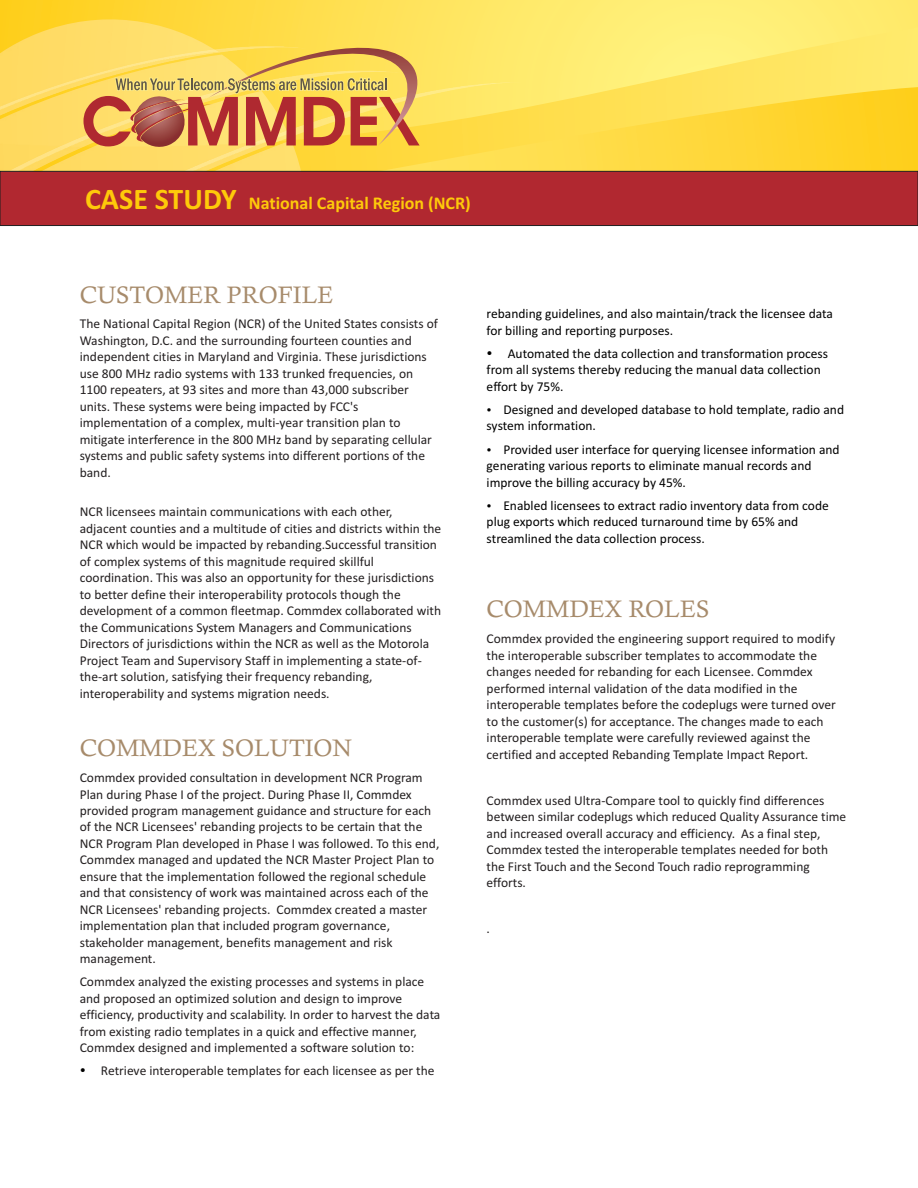
<style>
.page{position:relative;width:918px;height:1188px;background:#fff}
.page>*{position:absolute;margin:0;border:0;box-sizing:border-box;transform-origin:0 0}
.t1{font:24px "Calisto";color:#a78b6b}
.t2{font:700 18px "Calibri";color:#feca0a}
.t3{font:13.5px/16.5px "Calibri";color:#231f20}
.t4{font:13.5px/16.5px "Calibri";color:#000}
.s1{font-size:30px}
</style>
<div class="page">
<svg style="left:0;top:0;width:918px;height:166px;background:#fee357"></svg>
<img style="left:0;top:9px;width:332px;height:16px">
<img style="left:0;top:25px;width:522px;height:146px">
<svg style="left:83px;top:39px;width:339px;height:110px;background:#e3ad55"></svg>
<div style="left:0;top:171px;width:918px;height:55px;background:#b12830"></div>
<h2 class="t2" style="left:85px;top:195px;width:387px"><span class="s1">CASE STUDY</span> National Capital Region (NCR)</h2>
<h1 class="t1" style="left:80px;top:286px;width:255px">CUSTOMER PROFILE</h1>
<p class="t3" style="left:80px;top:317px;width:360px">The National Capital Region (NCR) of the United States consists of Washington, D.C. and the surrounding fourteen counties and independent cities in Maryland and Virginia. These jurisdictions use 800 MHz radio systems with 133 trunked frequencies, on 1100 repeaters, at 93 sites and more than 43,000 subscriber units. These systems were being impacted by FCC's implementation of a complex, multi-year transition plan to mitigate interference in the 800 MHz band by separating cellular systems and public safety systems into different portions of the band.</p>
<p class="t3" style="left:80px;top:505px;width:363px">NCR licensees maintain communications with each other, adjacent counties and a multitude of cities and districts within the NCR which would be impacted by rebanding.Successful transition of complex systems of this magnitude required skillful coordination. This was also an opportunity for these jurisdictions to better define their interoperability protocols though the development of a common fleetmap. Commdex collaborated with the Communications System Managers and Communications Directors of jurisdictions within the NCR as well as the Motorola Project Team and Supervisory Staff in implementing a state-of&shy;the-art solution, satisfying their frequency rebanding, interoperability and systems migration needs.</p>
<h1 class="t1" style="left:80px;top:739px;width:274px">COMMDEX SOLUTION</h1>
<p class="t3" style="left:80px;top:770px;width:361px">Commdex provided consultation in development NCR Program Plan during Phase I of the project. During Phase II, Commdex provided program management guidance and structure for each of the NCR Licensees' rebanding projects to be certain that the NCR Program Plan developed in Phase I was followed. To this end, Commdex managed and updated the NCR Master Project Plan to ensure that the implementation followed the regional schedule and that consistency of work was maintained across each of the NCR Licensees' rebanding projects. Commdex created a master implementation plan that included program governance, stakeholder management, benefits management and risk management.</p>
<p class="t3" style="left:80px;top:975px;width:362px">Commdex analyzed the existing processes and systems in place and proposed an optimized solution and design to improve efficiency, productivity and scalability. In order to harvest the data from existing radio templates in a quick and effective manner, Commdex designed and implemented a software solution to:</p>
<p class="t3" style="left:101px;top:1064px;width:335px">Retrieve interoperable templates for each licensee as per the</p>
<p class="t4" style="left:487px;top:307px;width:348px">rebanding guidelines, and also maintain/track the licensee data for billing and reporting purposes.</p>
<p class="t4" style="left:487px;top:346px;width:343px;text-indent:21px">Automated the data collection and transformation process from all systems thereby reducing the manual data collection effort by 75%.</p>
<p class="t4" style="left:487px;top:402px;width:359px;text-indent:17px">Designed and developed database to hold template, radio and system information.</p>
<p class="t4" style="left:487px;top:442px;width:355px;text-indent:17px">Provided user interface for querying licensee information and generating various reports to eliminate manual records and improve the billing accuracy by 45%.</p>
<p class="t4" style="left:487px;top:498px;width:344px;text-indent:17px">Enabled licensees to extract radio inventory data from code plug exports which reduced turnaround time by 65% and streamlined the data collection process.</p>
<h1 class="t1" style="left:487px;top:600px;width:224px">COMMDEX ROLES</h1>
<p class="t3" style="left:487px;top:632px;width:351px">Commdex provided the engineering support required to modify the interoperable subscriber templates to accommodate the changes needed for rebanding for each Licensee. Commdex performed internal validation of the data modified in the interoperable templates before the codeplugs were turned over to the customer(s) for acceptance. The changes made to each interoperable template were carefully reviewed against the certified and accepted Rebanding Template Impact Report.</p>
<p class="t3" style="left:487px;top:793px;width:361px">Commdex used Ultra-Compare tool to quickly find differences between similar codeplugs which reduced Quality Assurance time and increased overall accuracy and efficiency. As a final step, Commdex tested the interoperable templates needed for both the First Touch and the Second Touch radio reprogramming efforts.</p>
<p class="t3" style="left:487px;top:922px;width:5px">.</p>
</div>
